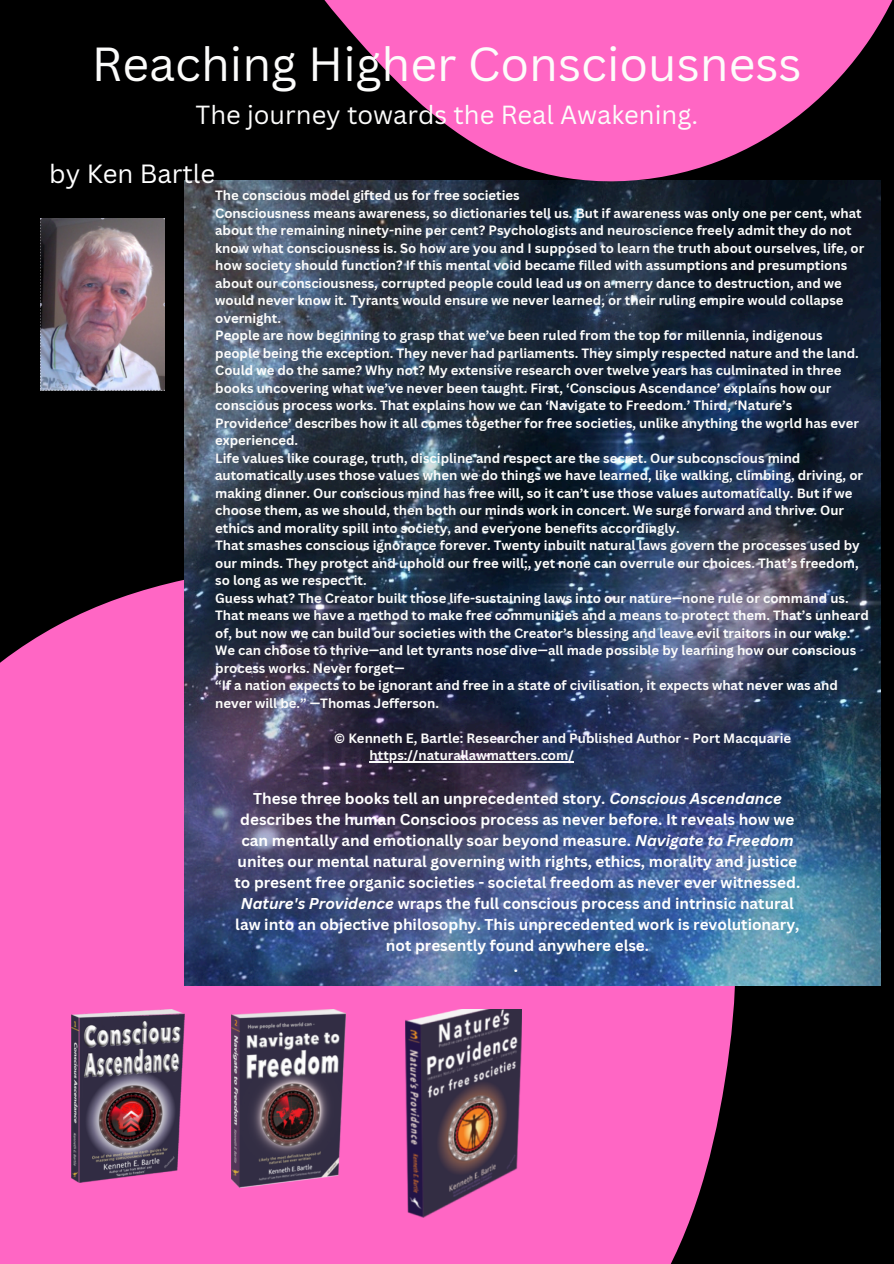
<style>
.page{position:relative;width:894px;height:1264px;background:#fff}
.page>*{position:absolute;margin:0;border:0;box-sizing:border-box;transform-origin:0 0}
.t1{font:46.5px "Canva Sans";color:#fcfcfb}
.t2{font:25.65px "Canva Sans";color:#fff}
.t3{font:25.5px "Canva Sans";color:#fcfcfb}
.t4{font:700 15.3px/21px "Canva Sans";color:#fff;text-align:center}
.t5{font:700 13.05px/17.5px "Canva Sans";color:#fcfcfb}
.s1{font-style:italic}
</style>
<div class="page">
<div style="left:0;top:0;width:893px;height:1263px;background:#000"></div>
<div style="left:0;top:580px;width:741px;height:683px;background:#ff66c4"></div>
<img style="left:40px;top:219px;width:124px;height:172px">
<img style="left:72px;top:1009px;width:112px;height:173px">
<img style="left:231px;top:1009px;width:115px;height:178px">
<img style="left:406px;top:1009px;width:115px;height:208px">
<img style="left:184px;top:180px;width:696px;height:805px">
<hr style="left:369px;top:761px;width:205px;height:1px;background:#fcfcfb">
<svg style="left:232px;top:0;width:661px;height:188px;fill:#ff66c4"></svg>
<p class="t1" style="left:92px;top:32px;width:711px">Reaching Higher Consciousness</p>
<p class="t3" style="left:195px;top:97px;width:504px">The journey towards the Real Awakening.</p>
<p class="t2" style="left:49px;top:156px;width:167px">by Ken Bartle</p>
<p class="t5" style="left:215px;top:186px;width:306px">The conscious model gifted us for free societies</p>
<p class="t5" style="left:215px;top:204px;width:650px">Consciousness means awareness, so dictionaries tell us. But if awareness was only one per cent, what about the remaining ninety-nine per cent? Psychologists and neuroscience freely admit they do not know what consciousness is. So how are you and I supposed to learn the truth about ourselves, life, or how society should function? If this mental void became filled with assumptions and presumptions about our consciousness, corrupted people could lead us on a merry dance to destruction, and we would never know it. Tyrants would ensure we never learned, or their ruling empire would collapse overnight.</p>
<p class="t5" style="left:215px;top:326px;width:645px">People are now beginning to grasp that we’ve been ruled from the top for millennia, indigenous people being the exception. They never had parliaments. They simply respected nature and the land.</p>
<p class="t5" style="left:215px;top:361px;width:645px">Could we do the same? Why not? My extensive research over twelve years has culminated in three books uncovering what we’ve never been taught. First, ‘Conscious Ascendance’ explains how our conscious process works. That explains how we can ‘Navigate to Freedom.’ Third, ‘Nature’s Providence’ describes how it all comes together for free societies, unlike anything the world has ever experienced.</p>
<p class="t5" style="left:215px;top:449px;width:649px">Life values like courage, truth, discipline and respect are the secret. Our subconscious mind automatically uses those values when we do things we have learned, like walking, climbing, driving, or making dinner. Our conscious mind has free will, so it can’t use those values automatically. But if we choose them, as we should, then both our minds work in concert. We surge forward and thrive. Our ethics and morality spill into society, and everyone benefits accordingly.</p>
<p class="t5" style="left:215px;top:536px;width:645px;text-align:justify">That smashes conscious ignorance forever. Twenty inbuilt natural laws govern the processes used by our minds. They protect and uphold our free will;, yet none can overrule our choices. That’s freedom, so long as we respect it.</p>
<p class="t5" style="left:215px;top:589px;width:655px">Guess what? The Creator built those life-sustaining laws into our nature—none rule or command us.<br>That means we have a method to make free communities and a means to protect them. That’s unheard of, but now we can build our societies with the Creator’s blessing and leave evil traitors in our wake.<br>We can choose to thrive—and let tyrants nose dive—all made possible by learning how our conscious process works. Never forget—</p>
<p class="t5" style="left:215px;top:676px;width:624px">“If a nation expects to be ignorant and free in a state of civilisation, it expects what never was and never will be.” —Thomas Jefferson.</p>
<p class="t5" style="left:334px;top:728px;width:458px">© Kenneth E, Bartle: Researcher and Published Author - Port Macquarie</p>
<p class="t5" style="left:369px;top:746px;width:206px">https://naturallawmatters.com/</p>
<p class="t4" style="left:234px;top:787px;width:567px">These three books tell an unprecedented story. <span class="s1">Conscious Ascendance </span>describes the human Conscioos process as never before. It reveals how we can mentally and emotionally soar beyond measure. <span class="s1">Navigate to Freedom </span>unites our mental natural governing with rights, ethics, morality and justice to present free organic societies - societal freedom as never ever witnessed.<br><span class="s1">Nature's Providence</span> wraps the full conscious process and intrinsic natural law into an objective philosophy. This unprecedented work is revolutionary, not presently found anywhere else.<br>.</p>
</div>
